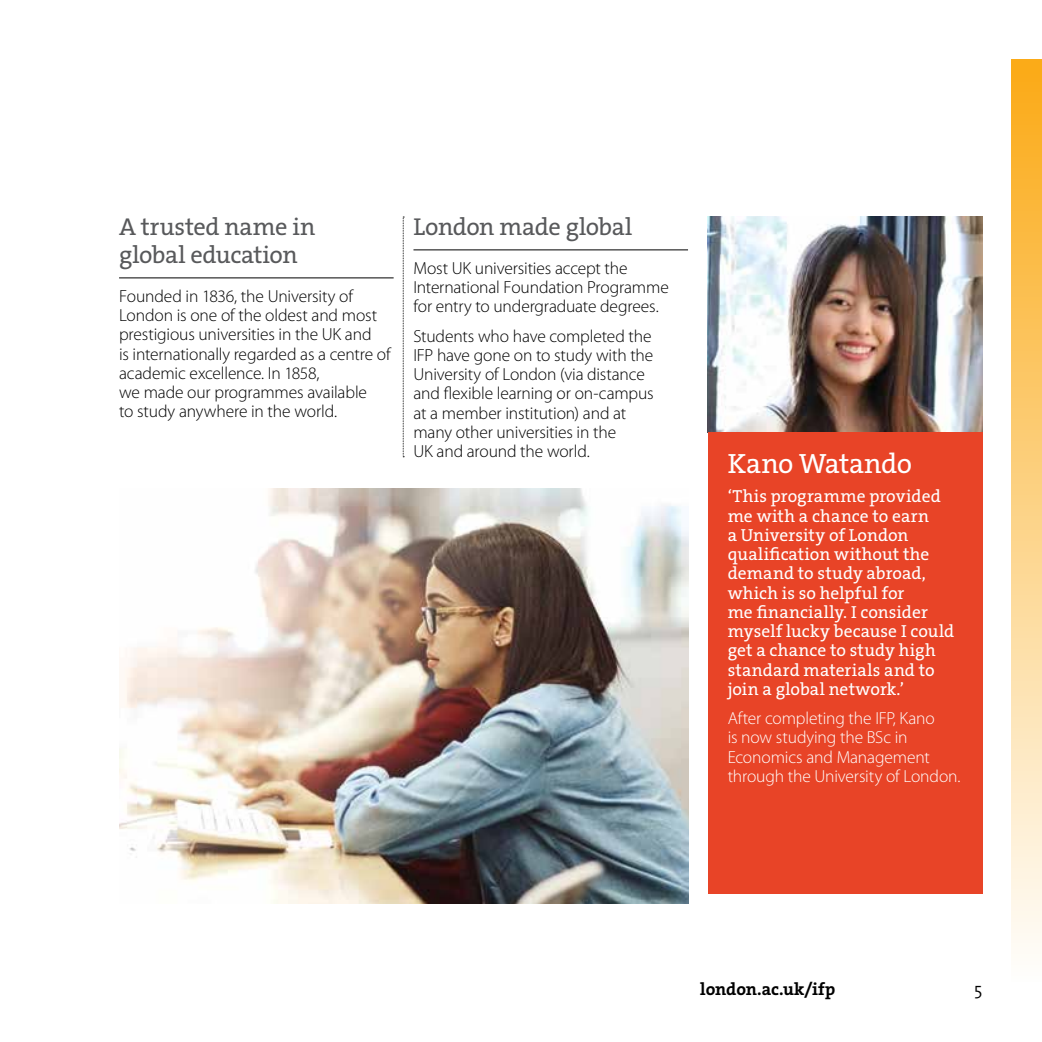
<style>
.page{position:relative;width:1042px;height:1042px;background:#fff}
.page>*{position:absolute;margin:0;border:0;box-sizing:border-box;transform-origin:0 0}
.Q__in_box-name{font:28px "The Serif HP5 Plain";letter-spacing:-.015em;color:#fff}
.P__subhead{font:24.5px/28px "The Serif HP5 Plain";letter-spacing:-.015em;color:#58595b}
.P__body_copy{font:300 17.5px/19.2px "Myriad Pro";letter-spacing:-.01em;color:#000}
.Q__in_box-body{font:17.5px/19.2px "The Serif HP5 Plain";letter-spacing:.005em;color:#fff}
.P__body_copy-2{font:300 17.5px/19.2px "Myriad Pro";letter-spacing:-.01em;color:#fff}
.t1{font:17.5px "The Serif HP7 Bld";letter-spacing:-.005em;color:#000}
.t2{font:17.5px "The Serif HP4 Se Lig";color:#000}
</style>
<div class="page">
<img style="left:708px;top:217px;width:274px;height:215px">
<img style="left:119px;top:489px;width:569px;height:415px">
<div style="left:1011px;top:60px;width:31px;height:922px;background:linear-gradient(to bottom,#fbaa16,#fefefc)"></div>
<div style="left:708px;top:432px;width:274px;height:462px;background:#e84427"></div>
<svg style="left:403px;top:217px;width:1px;height:240px"></svg>
<hr style="left:119px;top:278px;width:275px;height:1px;background:#000">
<hr style="left:413px;top:250px;width:275px;height:1px;background:#000">
<h2 class="P__subhead" style="left:119px;top:213px;width:198px">A trusted name in global education</h2>
<p class="P__body_copy" style="left:119px;top:286px;width:273px">Founded in 1836, the University of London is one of the oldest and most prestigious universities in the UK and<br>is internationally regarded as a centre of academic excellence. In 1858,<br>we made our programmes available<br>to study anywhere in the world.</p>
<h2 class="P__subhead" style="left:413px;top:213px;width:220px">London made global</h2>
<p class="P__body_copy" style="left:413px;top:258px;width:257px">Most UK universities accept the<br>International Foundation Programme for entry to undergraduate degrees.</p>
<p class="P__body_copy" style="left:413px;top:326px;width:242px">Students who have completed the<br>IFP have gone on to study with the<br>University of London (via distance and flexible learning or on-campus at a member institution) and at many other universities in the<br>UK and around the world.</p>
<h2 class="Q__in_box-name" style="left:728px;top:445px;width:186px">Kano Watando</h2>
<p class="Q__in_box-body" style="left:728px;top:487px;width:228px">‘This programme provided me with a chance to earn<br>a University of London qualification without the demand to study abroad, which is so helpful for<br>me financially. I consider myself lucky because I could get a chance to study high standard materials and to join a global network.’</p>
<p class="P__body_copy-2" style="left:728px;top:708px;width:234px">After completing the IFP, Kano<br>is now studying the BSc in<br>Economics and Management through the University of London.</p>
<p class="t1" style="left:700px;top:978px;width:136px">london.ac.uk/ifp</p>
<p class="t2" style="left:974px;top:978px;width:10px">5</p>
</div>
